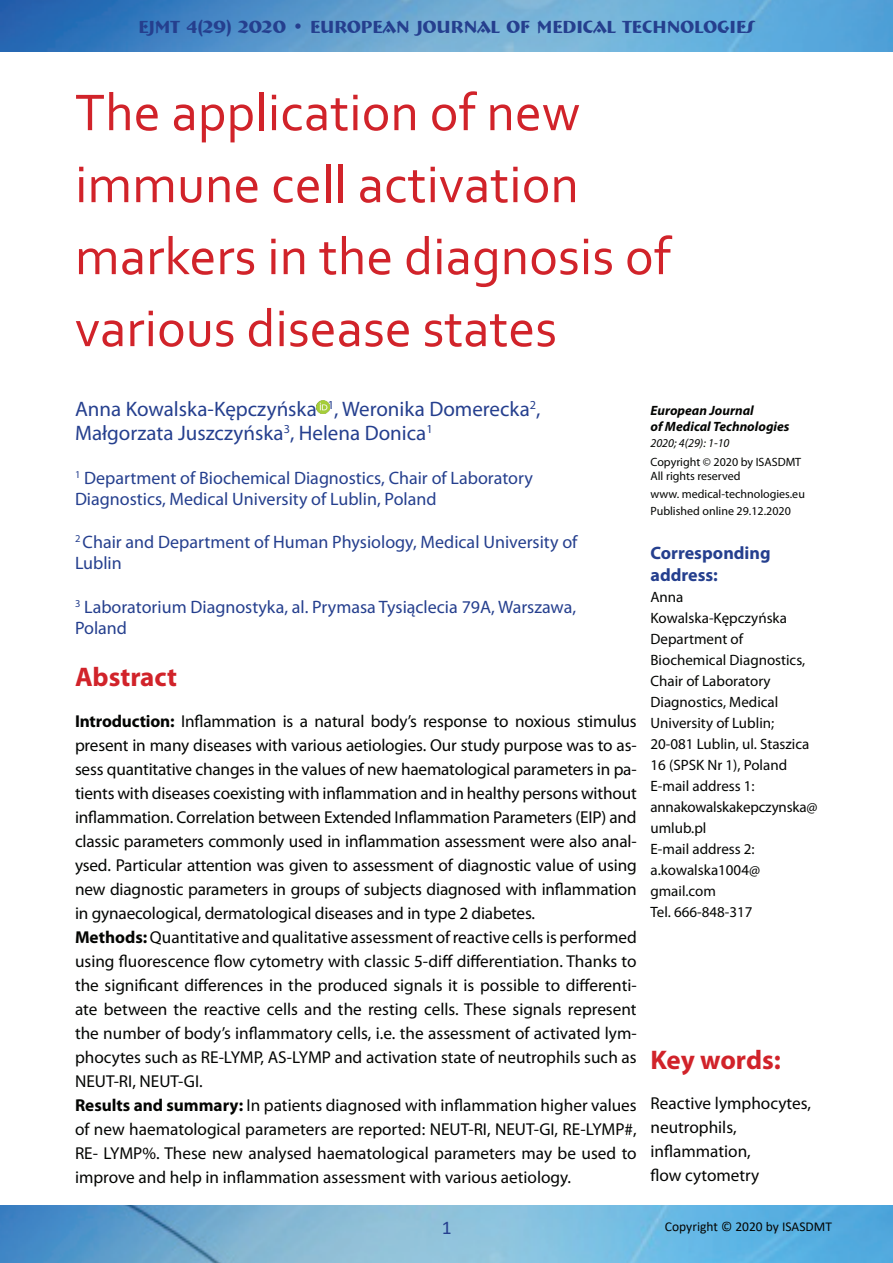
<style>
.page{position:relative;width:893px;height:1263px;background:#fff}
.page>*{position:absolute;margin:0;border:0;box-sizing:border-box;transform-origin:0 0}
.t1{font:54px/72px "Corbel";color:#d1232a}
.t2{font:700 27px "Myriad Pro";color:#d1232a}
.t3{font:21px/24px "Myriad Pro";color:#253f8e}
.t4{font:19.5px "Calibri";color:#253f8e}
.t5{font:18px/21px "Myriad Pro";color:#253f8e}
.t6{font:700 18px "Bremen BT";color:#253f8e}
.t7{font:700 18px/21.6px "Myriad Pro";color:#253f8e}
.t8{font:17.25px/24px "Myriad Pro";letter-spacing:-.005em;color:#040503}
.t9{font:15px/21px "Myriad Pro";color:#040503}
.t10{font:italic 700 13.5px/15.9px "Myriad Pro";color:#040503}
.t11{font:13.5px "Calibri";color:#040503}
.t12{font:12px/14.4px "Myriad Pro";color:#040503}
.t13{font:italic 12px "Myriad Pro";color:#040503}
.s1{font-weight:700}
</style>
<div class="page">
<img style="left:0;top:0;width:893px;height:52px">
<img style="left:0;top:1205px;width:893px;height:58px">
<svg style="left:317px;top:400px;width:12px;height:13px"></svg>
<p class="t6" style="left:138px;top:15px;width:618px">EJMT 4(29) 2020 • EUROPEAN JOURNAL OF MEDICAL TECHNOLOGIES</p>
<h1 class="t1" style="left:75px;top:75px;width:597px">The application of new immune cell activation markers in the diagnosis of various disease states</h1>
<p class="t3" style="left:75px;top:397px;width:467px">Anna Kowalska-Kępczyńska <sup>1</sup>, Weronika Domerecka<sup>2</sup>,<br>Małgorzata Juszczyńska<sup>3</sup>, Helena Donica<sup>1</sup></p>
<p class="t5" style="left:75px;top:467px;width:459px"><sup>1</sup> Department of Biochemical Diagnostics, Chair of Laboratory<br>Diagnostics, Medical University of Lublin, Poland</p>
<p class="t5" style="left:75px;top:531px;width:504px"><sup>2</sup> Chair and Department of Human Physiology, Medical University of<br>Lublin</p>
<p class="t5" style="left:75px;top:596px;width:503px"><sup>3</sup> Laboratorium Diagnostyka, al. Prymasa Tysiąclecia 79A, Warszawa,<br>Poland</p>
<h2 class="t2" style="left:75px;top:659px;width:104px">Abstract</h2>
<p class="t8" style="left:75px;top:709px;width:563px"><span class="s1">Introduction:</span> Inflammation is a natural body’s response to noxious stimulus present in many diseases with various aetiologies. Our study purpose was to as&shy;sess quantitative changes in the values of new haematological parameters in pa&shy;tients with diseases coexisting with inflammation and in healthy persons without inflammation. Correlation between Extended Inflammation Parameters (EIP) and classic parameters commonly used in inflammation assessment were also anal&shy;ysed. Particular attention was given to assessment of diagnostic value of using new diagnostic parameters in groups of subjects diagnosed with inflammation in gynaecological, dermatological diseases and in type 2 diabetes.<br><span class="s1">Methods:</span> Quantitative and qualitative assessment of reactive cells is performed using fluorescence flow cytometry with classic 5-diff differentiation. Thanks to the significant differences in the produced signals it is possible to differenti&shy;ate between the reactive cells and the resting cells. These signals represent the number of body’s inflammatory cells, i.e. the assessment of activated lym&shy;phocytes such as RE-LYMP, AS-LYMP and activation state of neutrophils such as NEUT-RI, NEUT-GI.<br><span class="s1">Results and summary:</span> In patients diagnosed with inflammation higher values of new haematological parameters are reported: NEUT-RI, NEUT-GI, RE-LYMP#, RE- LYMP%. These new analysed haematological parameters may be used to improve and help in inflammation assessment with various aetiology.</p>
<p class="t10" style="left:650px;top:402px;width:141px">European Journal<br>of Medical Technologies</p>
<p class="t13" style="left:650px;top:435px;width:80px">2020; 4(29): 1-10</p>
<p class="t12" style="left:650px;top:454px;width:152px">Copyright © 2020 by ISASDMT<br>All rights reserved</p>
<p class="t12" style="left:650px;top:485px;width:156px;line-height:17.4px">www. medical-technologies.eu<br>Published online 29.12.2020</p>
<p class="t7" style="left:650px;top:542px;width:122px">Corresponding address:</p>
<p class="t9" style="left:650px;top:586px;width:169px">Anna<br>Kowalska-Kępczyńska<br>Department of<br>Biochemical Diagnostics,<br>Chair of Laboratory<br>Diagnostics, Medical<br>University of Lublin;<br>20-081 Lublin, ul. Staszica<br>16 (SPSK Nr 1), Poland<br>E-mail address 1: annakowalskakepczynska@ umlub.pl<br>E-mail address 2: a.kowalska1004@ gmail.com<br>Tel. 666-848-317</p>
<h2 class="t2" style="left:650px;top:1042px;width:132px">Key words:</h2>
<p class="t8" style="left:650px;top:1091px;width:162px">Reactive lymphocytes, neutrophils, inflammation,<br>flow cytometry</p>
<p class="t4" style="left:442px;top:1214px;width:11px">1</p>
<p class="t11" style="left:665px;top:1217px;width:169px">Copyright © 2020 by ISASDMT</p>
</div>
